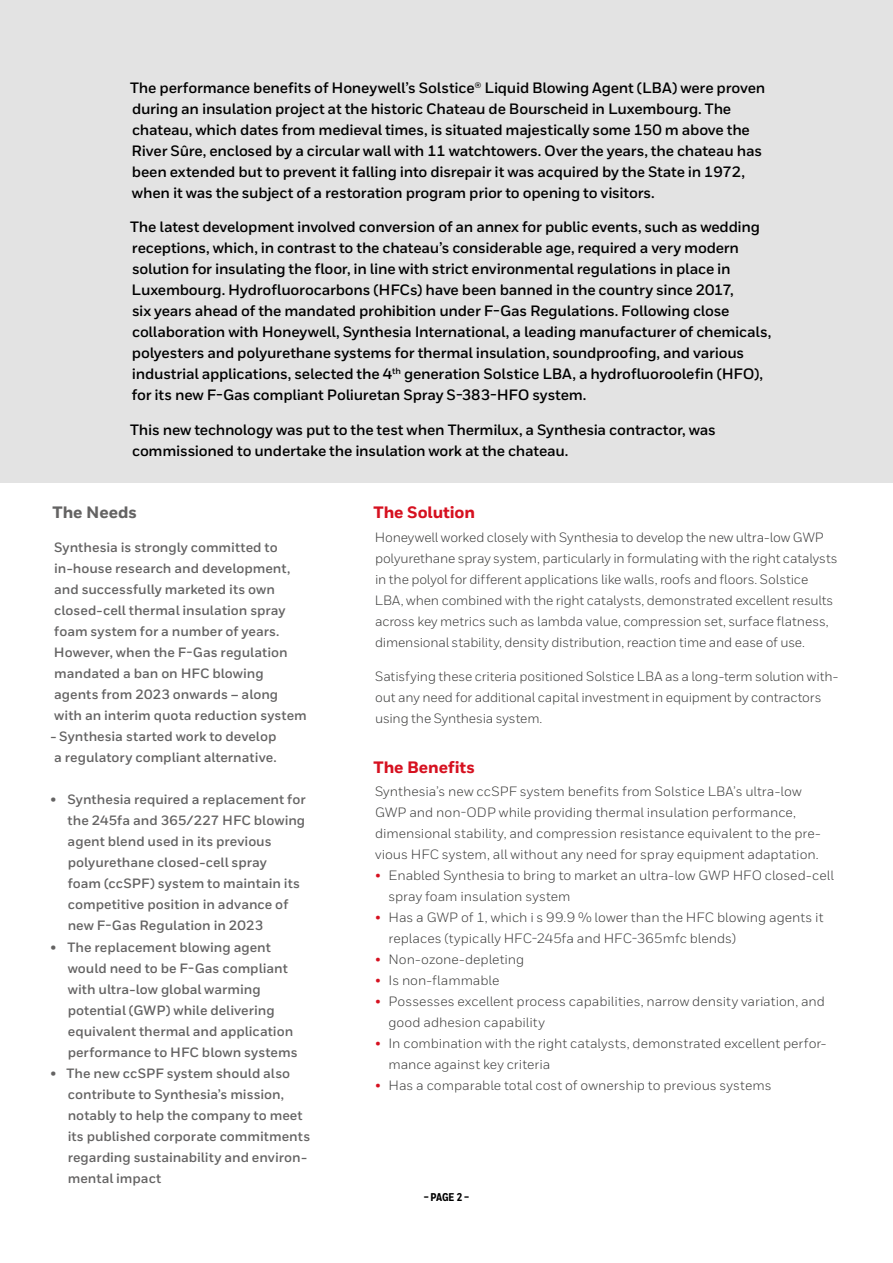
<style>
.page{position:relative;width:893px;height:1263px;background:#fff}
.page>*{position:absolute;margin:0;border:0;box-sizing:border-box;transform-origin:0 0}
.t1{font:800 16.5px "Honeywell Sans";letter-spacing:-.005em;color:#d61120}
.t2{font:800 16.5px "Honeywell Sans";letter-spacing:-.005em;color:#646363}
.t3{font:700 15px/21px "Honeywell Sans";letter-spacing:-.015em;color:#000}
.t4{font:13.5px/21px "Honeywell Sans";letter-spacing:-.005em;color:#3c3c3b}
.t5{font:700 13.5px/21px "Honeywell Sans";color:#646363}
.t6{font:800 11.25px "Honeywell Cond";color:#000}
.s1{color:#d61120}
</style>
<div class="page">
<div style="left:0;top:0;width:893px;height:483px;background:#e3e3e3"></div>
<p class="t3" style="left:130px;top:78px;width:637px">The performance benefits of Honeywell’s Solstice® Liquid Blowing Agent (LBA) were proven during an insulation project at the historic Chateau de Bourscheid in Luxembourg. The chateau, which dates from medieval times, is situated majestically some 150 m above the River Sûre, enclosed by a circular wall with 11 watchtowers. Over the years, the chateau has been extended but to prevent it falling into disrepair it was acquired by the State in 1972, when it was the subject of a restoration program prior to opening to visitors.</p>
<p class="t3" style="left:130px;top:217px;width:643px">The latest development involved conversion of an annex for public events, such as wedding receptions, which, in contrast to the chateau’s considerable age, required a very modern solution for insulating the floor, in line with strict environmental regulations in place in Luxembourg. Hydrofluorocarbons (HFCs) have been banned in the country since 2017,<br>six years ahead of the mandated prohibition under F-Gas Regulations. Following close collaboration with Honeywell, Synthesia International, a leading manufacturer of chemicals, polyesters and polyurethane systems for thermal insulation, soundproofing, and various industrial applications, selected the 4<sup>th</sup> generation Solstice LBA, a hydrofluoroolefin (HFO), for its new F-Gas compliant Poliuretan Spray S-383-HFO system.</p>
<p class="t3" style="left:130px;top:420px;width:587px">This new technology was put to the test when Thermilux, a Synthesia contractor, was commissioned to undertake the insulation work at the chateau.</p>
<p class="t2" style="left:52px;top:502px;width:86px">The Needs</p>
<p class="t5" style="left:54px;top:537px;width:254px">Synthesia is strongly committed to in-house research and development, and successfully marketed its own closed-cell thermal insulation spray foam system for a number of years.<br>However, when the F-Gas regulation mandated a ban on HFC blowing agents from 2023 onwards – along with an interim quota reduction system</p>
<p class="t5" style="left:50px;top:726px;width:228px">- Synthesia started work to develop a regulatory compliant alternative.</p>
<p class="t5" style="left:68px;top:789px;width:240px;text-indent:-17px">• Synthesia required a replacement for the 245fa and 365/227 HFC blowing agent blend used in its previous polyurethane closed-cell spray<br>foam (ccSPF) system to maintain its competitive position in advance of new F-Gas Regulation in 2023</p>
<p class="t5" style="left:68px;top:937px;width:231px;text-indent:-17px">• The replacement blowing agent would need to be F-Gas compliant with ultra-low global warming potential (GWP) while delivering equivalent thermal and application performance to HFC blown systems</p>
<p class="t5" style="left:68px;top:1063px;width:244px;text-indent:-17px">• The new ccSPF system should also contribute to Synthesia’s mission, notably to help the company to meet its published corporate commitments regarding sustainability and environ&shy;mental impact</p>
<p class="t1" style="left:373px;top:502px;width:103px">The Solution</p>
<p class="t4" style="left:375px;top:526px;width:464px">Honeywell worked closely with Synthesia to develop the new ultra-low GWP polyurethane spray system, particularly in formulating with the right catalysts in the polyol for different applications like walls, roofs and floors. Solstice LBA, when combined with the right catalysts, demonstrated excellent results across key metrics such as lambda value, compression set, surface flatness, dimensional stability, density distribution, reaction time and ease of use.</p>
<p class="t4" style="left:375px;top:666px;width:463px">Satisfying these criteria positioned Solstice LBA as a long-term solution with&shy;out any need for additional capital investment in equipment by contractors using the Synthesia system.</p>
<p class="t1" style="left:373px;top:757px;width:103px">The Benefits</p>
<p class="t4" style="left:375px;top:781px;width:446px">Synthesia’s new ccSPF system benefits from Solstice LBA’s ultra-low GWP and non-ODP while providing thermal insulation performance, dimensional stability, and compression resistance equivalent to the pre&shy;vious HFC system, all without any need for spray equipment adaptation.</p>
<p class="t4" style="left:388px;top:865px;width:447px;text-indent:-14px"><span class="s1">•</span> Enabled Synthesia to bring to market an ultra-low GWP HFO closed-cell spray foam insulation system</p>
<p class="t4" style="left:388px;top:907px;width:436px;text-indent:-14px"><span class="s1">•</span> Has a GWP of 1, which i s 99.9 % lower than the HFC blowing agents it replaces (typically HFC-245fa and HFC-365mfc blends)</p>
<p class="t4" style="left:375px;top:949px;width:151px"><span class="s1">•</span> Non-ozone-depleting</p>
<p class="t4" style="left:375px;top:970px;width:126px"><span class="s1">•</span> Is non-flammable</p>
<p class="t4" style="left:388px;top:991px;width:438px;text-indent:-14px"><span class="s1">•</span> Possesses excellent process capabilities, narrow density variation, and good adhesion capability</p>
<p class="t4" style="left:388px;top:1033px;width:438px;text-indent:-14px"><span class="s1">•</span> In combination with the right catalysts, demonstrated excellent perfor&shy;mance against key criteria</p>
<p class="t4" style="left:375px;top:1075px;width:398px"><span class="s1">•</span> Has a comparable total cost of ownership to previous systems</p>
<p class="t6" style="left:424px;top:1190px;width:47px">– PAGE 2 –</p>
</div>
